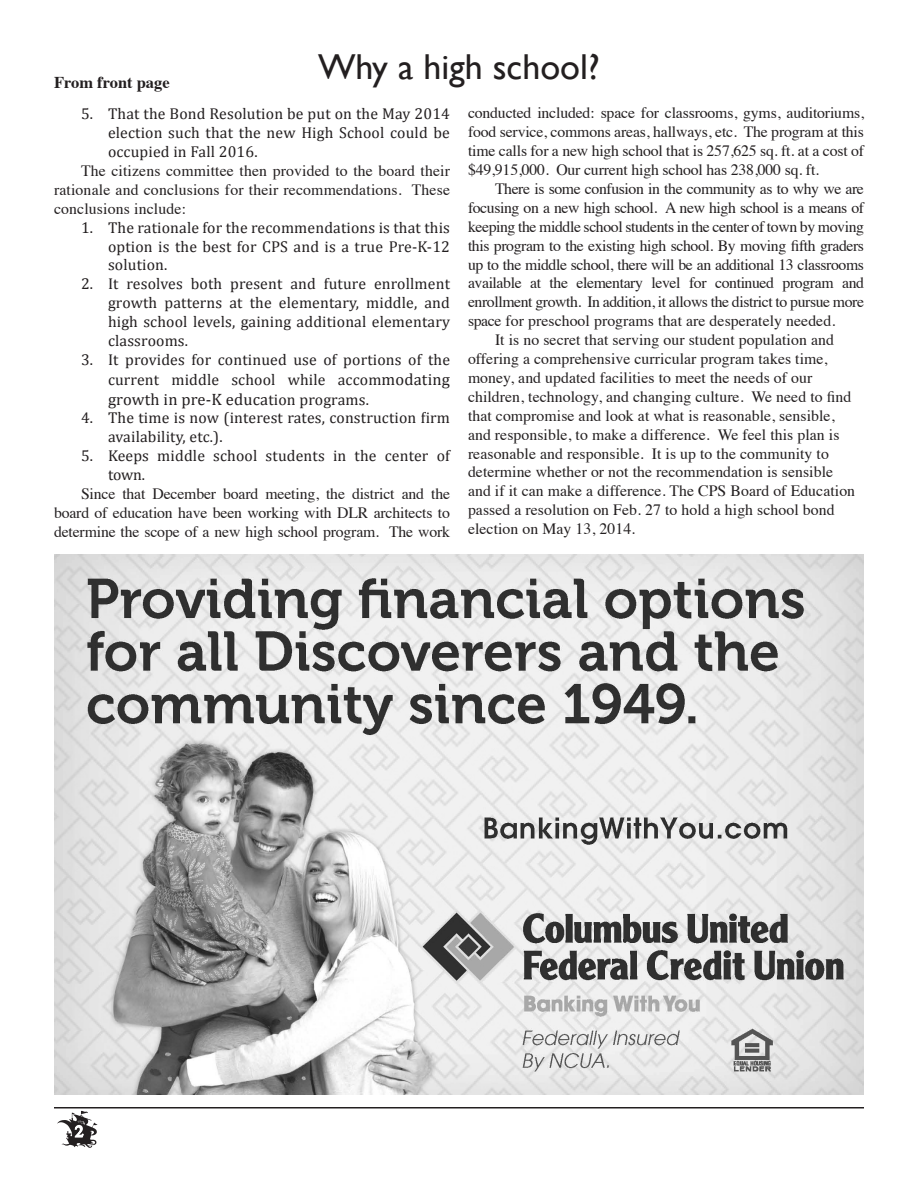
<style>
.page{position:relative;width:918px;height:1188px;background:#fff}
.page>*{position:absolute;margin:0;border:0;box-sizing:border-box;transform-origin:0 0}
.t1{font:36px "Gill Sans";color:#231f20}
.List_Paragraph{font:16.5px "Cambria";letter-spacing:.01em;color:#231f20}
.t2{font:700 16.5px "Times";color:#231f20}
.t3{font:15.75px/18.9px "Times";letter-spacing:.005em;color:#231f20;text-align:justify}
.List_Paragraph-2{font:15.75px/18.9px "Cambria";letter-spacing:.01em;color:#231f20;text-align:justify}
.s1{font-size:16.5px}
.s2{font-size:15.75px}
</style>
<div class="page">
<img style="left:54px;top:1108px;width:50px;height:40px">
<svg style="left:73px;top:1124px;width:12px;height:14px"></svg>
<hr style="left:54px;top:1107px;width:810px;height:1px;background:#231f20">
<img style="left:54px;top:554px;width:810px;height:540px">
<p class="t2" style="left:54px;top:67px;width:117px">From front page</p>
<p class="t1" style="left:318px;top:46px;width:283px">Why a high school?</p>
<p class="List_Paragraph-2" style="left:108px;top:104px;width:343px;text-indent:-27px">5. That the Bond Resolution be put on the May 2014 election such that the new High School could be occupied in Fall 2016.</p>
<p class="t3" style="left:54px;top:160px;width:398px;text-indent:27px">The citizens committee then provided to the board their rationale and conclusions for their recommendations. These conclusions include:</p>
<p class="List_Paragraph-2" style="left:108px;top:218px;width:343px;text-indent:-27px">1. The rationale for the recommendations is that this option is the best for CPS and is a true Pre-K-12 solution.</p>
<p class="List_Paragraph-2" style="left:108px;top:275px;width:344px;text-indent:-27px">2. It resolves both present and future enrollment growth patterns at the elementary, middle, and high school levels, gaining additional elementary classrooms.</p>
<p class="List_Paragraph-2" style="left:81px;top:350px;width:371px;line-height:19.8px;text-align:right">3. It provides for continued use of portions of the current middle school while accom<span class="s1">modating</span></p>
<p class="List_Paragraph" style="left:108px;top:389px;width:262px">growth in pre-K educa<span class="s2">tion programs.</span></p>
<p class="List_Paragraph-2" style="left:108px;top:409px;width:344px;text-indent:-27px">4. The time is now (interest rates, construction firm availability, etc.).</p>
<p class="List_Paragraph-2" style="left:108px;top:446px;width:343px;text-indent:-27px">5. Keeps middle school students in the center of town.</p>
<p class="t3" style="left:54px;top:483px;width:398px;text-indent:27px">Since that December board meeting, the district and the board of education have been working with DLR architects to determine the scope of a new high school program. The work</p>
<p class="t3" style="left:468px;top:102px;width:398px">conducted included: space for classrooms, gyms, auditoriums, food service, commons areas, hallways, etc. The program at this time calls for a new high school that is 257,625 sq. ft. at a cost of $49,915,000. Our current high school has 238,000 sq. ft.</p>
<p class="t3" style="left:468px;top:178px;width:398px;text-indent:27px">There is some confusion in the community as to why we are focusing on a new high school. A new high school is a means of keeping the middle school students in the center of town by moving this program to the existing high school. By moving fifth graders up to the middle school, there will be an additional 13 classrooms available at the elementary level for continued program and enrollment growth. In addition, it allows the district to pursue more space for preschool programs that are desperately needed.</p>
<p class="t3" style="left:468px;top:329px;width:389px;text-align:left;text-indent:27px">It is no secret that serving our student population and offering a comprehensive curricular program takes time, money, and updated facilities to meet the needs of our children, technology, and changing culture. We need to find that compromise and look at what is reasonable, sensible, and responsible, to make a difference. We feel this plan is reasonable and responsible. It is up to the community to determine whether or not the recommendation is sensible and if it can make a difference. The CPS Board of Education passed a resolution on Feb. 27 to hold a high school bond election on May 13, 2014.</p>
</div>
